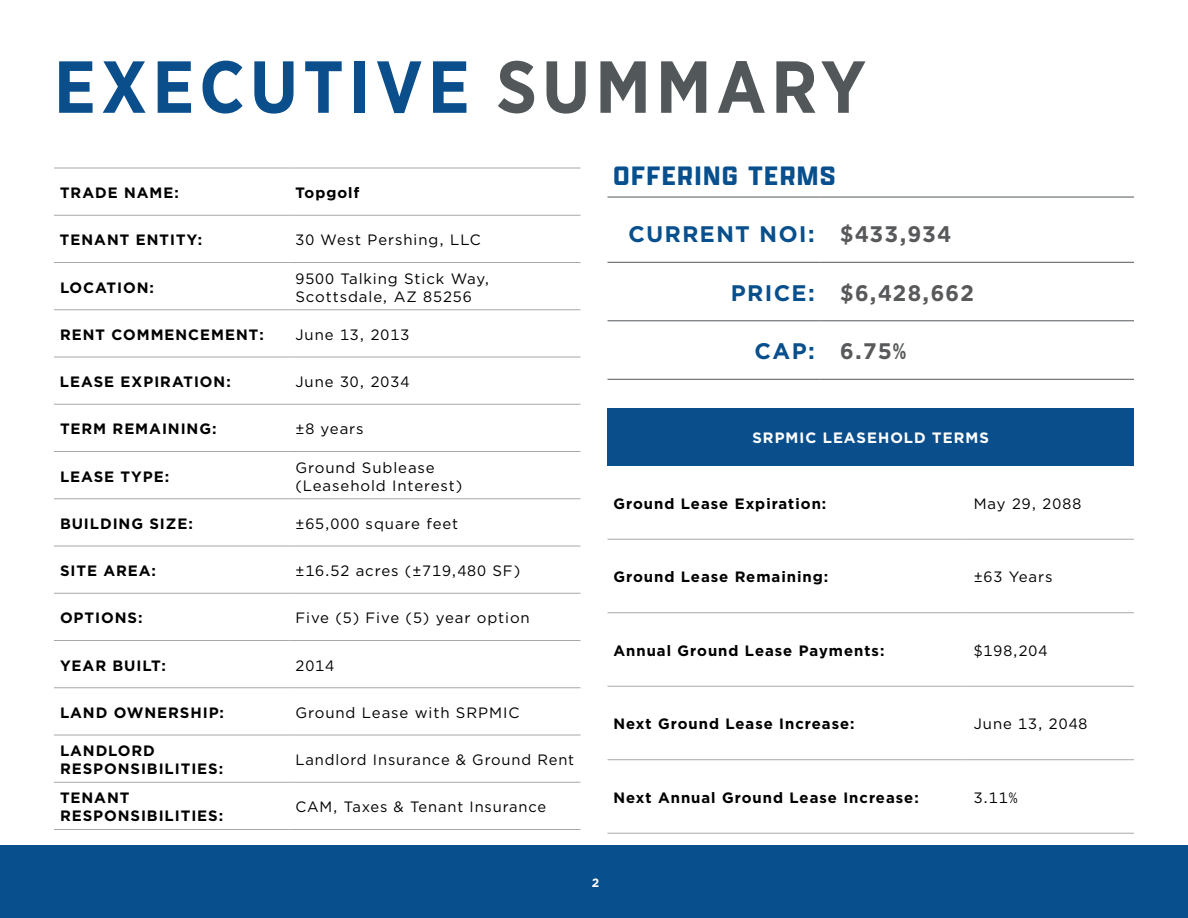
<style>
.page{position:relative;width:1188px;height:918px;background:#fff}
.page>*{position:absolute;margin:0;border:0;box-sizing:border-box;transform-origin:0 0}
.t1{font:700 73.5px "Gotham Narrow";letter-spacing:.07em;color:#0b4e8c}
.t2{font:700 28.5px "Apotek";letter-spacing:.07em;color:#074f8d}
.t3{font:700 22.5px "Gotham";letter-spacing:.06em;color:#58595b}
.t4{font:700 22.5px "Gotham";color:#074f8d}
.t5{font:700 15px/18px "Gotham";letter-spacing:.06em;color:#000}
.t6{font:15px/18px "Gotham";letter-spacing:.06em;color:#000}
.t7{font:700 15px "Gotham";color:#fff}
.t8{font:700 12px "Gotham";color:#fff}
.s1{color:#52575a}
.s2{color:#58595b}
.s3{color:#074f8d}
</style>
<div class="page">
<div style="left:0;top:845px;width:1188px;height:73px;background:#074f8d"></div>
<hr style="left:608px;top:197px;width:213px;height:1px;background:#52575a">
<hr style="left:821px;top:197px;width:313px;height:1px;background:#52575a">
<hr style="left:608px;top:262px;width:213px;height:1px;background:#52575a">
<hr style="left:821px;top:262px;width:313px;height:1px;background:#52575a">
<hr style="left:608px;top:321px;width:213px;height:1px;background:#52575a">
<hr style="left:821px;top:321px;width:313px;height:1px;background:#52575a">
<hr style="left:608px;top:379px;width:213px;height:1px;background:#52575a">
<hr style="left:821px;top:379px;width:313px;height:1px;background:#52575a">
<hr style="left:54px;top:262px;width:235px;height:1px;background:#a8a8aa">
<hr style="left:289px;top:262px;width:291px;height:1px;background:#a8a8aa">
<hr style="left:54px;top:404px;width:235px;height:1px;background:#a8a8aa">
<hr style="left:289px;top:404px;width:291px;height:1px;background:#a8a8aa">
<hr style="left:54px;top:451px;width:235px;height:1px;background:#a8a8aa">
<hr style="left:289px;top:451px;width:291px;height:1px;background:#a8a8aa">
<hr style="left:54px;top:499px;width:235px;height:1px;background:#a8a8aa">
<hr style="left:289px;top:499px;width:291px;height:1px;background:#a8a8aa">
<hr style="left:54px;top:593px;width:235px;height:1px;background:#a8a8aa">
<hr style="left:289px;top:593px;width:291px;height:1px;background:#a8a8aa">
<hr style="left:54px;top:640px;width:235px;height:1px;background:#a8a8aa">
<hr style="left:289px;top:640px;width:291px;height:1px;background:#a8a8aa">
<hr style="left:54px;top:688px;width:235px;height:1px;background:#a8a8aa">
<hr style="left:289px;top:688px;width:291px;height:1px;background:#a8a8aa">
<hr style="left:54px;top:735px;width:235px;height:1px;background:#a8a8aa">
<hr style="left:289px;top:735px;width:291px;height:1px;background:#a8a8aa">
<hr style="left:54px;top:782px;width:235px;height:1px;background:#a8a8aa">
<hr style="left:289px;top:782px;width:291px;height:1px;background:#a8a8aa">
<hr style="left:54px;top:829px;width:235px;height:1px;background:#a8a8aa">
<hr style="left:289px;top:829px;width:291px;height:1px;background:#a8a8aa">
<hr style="left:54px;top:310px;width:235px;height:1px;background:#a8a8aa">
<hr style="left:289px;top:310px;width:291px;height:1px;background:#a8a8aa">
<hr style="left:54px;top:357px;width:235px;height:1px;background:#a8a8aa">
<hr style="left:289px;top:357px;width:291px;height:1px;background:#a8a8aa">
<hr style="left:289px;top:546px;width:291px;height:1px;background:#a8a8aa">
<hr style="left:54px;top:546px;width:235px;height:1px;background:#a8a8aa">
<hr style="left:54px;top:168px;width:235px;height:1px;background:#a8a8aa">
<hr style="left:54px;top:215px;width:235px;height:1px;background:#a8a8aa">
<hr style="left:289px;top:168px;width:291px;height:1px;background:#a8a8aa">
<hr style="left:289px;top:215px;width:291px;height:1px;background:#a8a8aa">
<div style="left:608px;top:408px;width:526px;height:58px;background:#0b4e8c"></div>
<hr style="left:608px;top:539px;width:360px;height:1px;background:#a8a8aa">
<hr style="left:968px;top:539px;width:166px;height:1px;background:#a8a8aa">
<hr style="left:608px;top:759px;width:360px;height:1px;background:#a8a8aa">
<hr style="left:968px;top:759px;width:166px;height:1px;background:#a8a8aa">
<hr style="left:608px;top:833px;width:360px;height:1px;background:#a8a8aa">
<hr style="left:968px;top:833px;width:166px;height:1px;background:#a8a8aa">
<hr style="left:608px;top:612px;width:360px;height:1px;background:#a8a8aa">
<hr style="left:968px;top:612px;width:166px;height:1px;background:#a8a8aa">
<hr style="left:608px;top:686px;width:360px;height:1px;background:#a8a8aa">
<hr style="left:968px;top:686px;width:166px;height:1px;background:#a8a8aa">
<h1 class="t1" style="left:54px;top:40px;width:814px">EXECUTIVE <span class="s1">SUMMARY</span></h1>
<p class="t5" style="left:60px;top:184px;width:121px">TRADE NAME:</p>
<p class="t5" style="left:295px;top:184px;width:66px">Topgolf</p>
<p class="t5" style="left:60px;top:231px;width:144px">TENANT ENTITY:</p>
<p class="t6" style="left:295px;top:231px;width:187px">30 West Pershing, LLC</p>
<p class="t5" style="left:60px;top:278px;width:96px">LOCATION:</p>
<p class="t6" style="left:295px;top:269px;width:196px">9500 Talking Stick Way,<br>Scottsdale, AZ 85256</p>
<p class="t5" style="left:60px;top:325px;width:206px">RENT COMMENCEMENT:</p>
<p class="t6" style="left:295px;top:325px;width:116px">June 13, 2013</p>
<p class="t5" style="left:60px;top:373px;width:173px">LEASE EXPIRATION:</p>
<p class="t6" style="left:295px;top:372px;width:116px">June 30, 2034</p>
<p class="t5" style="left:60px;top:420px;width:158px">TERM REMAINING:</p>
<p class="t6" style="left:295px;top:420px;width:70px">±8 years</p>
<p class="t5" style="left:60px;top:467px;width:111px">LEASE TYPE:</p>
<p class="t6" style="left:295px;top:458px;width:168px">Ground Sublease (Leasehold Interest)</p>
<p class="t5" style="left:60px;top:514px;width:134px">BUILDING SIZE:</p>
<p class="t6" style="left:295px;top:514px;width:164px">±65,000 square feet</p>
<p class="t5" style="left:60px;top:562px;width:98px">SITE AREA:</p>
<p class="t6" style="left:295px;top:561px;width:226px">±16.52 acres (±719,480 SF)</p>
<p class="t5" style="left:60px;top:609px;width:84px">OPTIONS:</p>
<p class="t6" style="left:295px;top:609px;width:236px">Five (5) Five (5) year option</p>
<p class="t5" style="left:60px;top:656px;width:108px">YEAR BUILT:</p>
<p class="t6" style="left:295px;top:656px;width:40px">2014</p>
<p class="t5" style="left:60px;top:703px;width:166px">LAND OWNERSHIP:</p>
<p class="t6" style="left:295px;top:703px;width:226px">Ground Lease with SRPMIC</p>
<p class="t5" style="left:60px;top:742px;width:165px">LANDLORD<br>RESPONSIBILITIES:</p>
<p class="t6" style="left:295px;top:750px;width:280px">Landlord Insurance &amp; Ground Rent</p>
<p class="t5" style="left:60px;top:789px;width:165px">TENANT<br>RESPONSIBILITIES:</p>
<p class="t6" style="left:295px;top:798px;width:252px">CAM, Taxes &amp; Tenant Insurance</p>
<h2 class="t2" style="left:614px;top:157px;width:224px">OFFERING TERMS</h2>
<h3 class="t4" style="left:628px;top:219px;width:325px">CURRENT NOI: <span class="s2">$433,934</span></h3>
<h3 class="t3" style="left:731px;top:278px;width:245px"><span class="s3">PRICE:</span> $6,428,662</h3>
<h3 class="t3" style="left:755px;top:336px;width:153px"><span class="s3">CAP:</span> 6.75%</h3>
<p class="t7" style="left:752px;top:428px;width:238px">SRPMIC LEASEHOLD TERMS</p>
<p class="t5" style="left:614px;top:494px;width:215px">Ground Lease Expiration:</p>
<p class="t6" style="left:974px;top:494px;width:109px">May 29, 2088</p>
<p class="t5" style="left:614px;top:568px;width:216px">Ground Lease Remaining:</p>
<p class="t6" style="left:974px;top:568px;width:80px">±63 Years</p>
<p class="t5" style="left:614px;top:641px;width:273px">Annual Ground Lease Payments:</p>
<p class="t6" style="left:974px;top:641px;width:76px">$198,204</p>
<p class="t5" style="left:613px;top:715px;width:243px">Next Ground Lease Increase:</p>
<p class="t6" style="left:974px;top:715px;width:116px">June 13, 2048</p>
<p class="t5" style="left:613px;top:788px;width:307px">Next Annual Ground Lease Increase:</p>
<p class="t6" style="left:974px;top:788px;width:46px">3.11%</p>
<p class="t8" style="left:592px;top:875px;width:9px">2</p>
</div>
